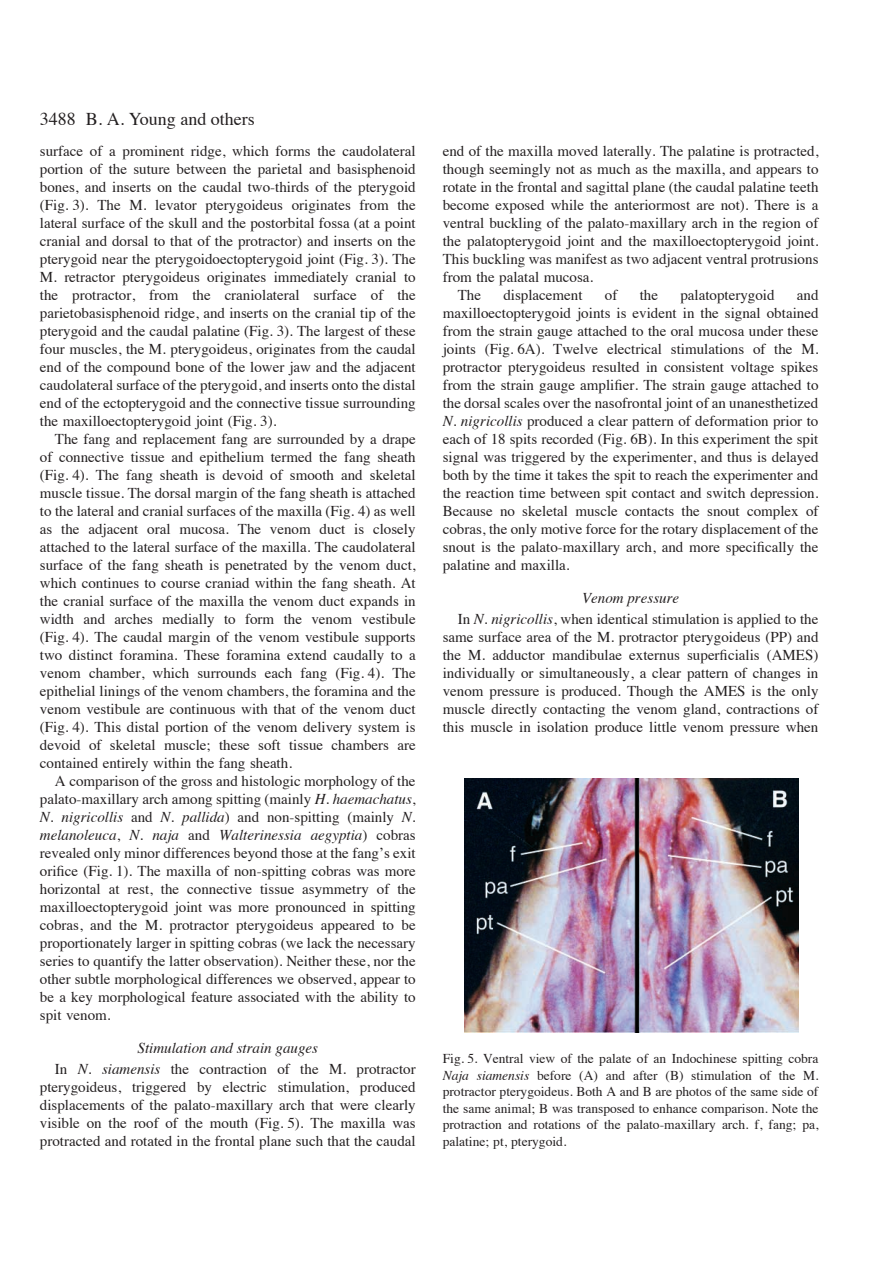
<style>
.page{position:relative;width:893px;height:1263px;background:#fff}
.page>*{position:absolute;margin:0;border:0;box-sizing:border-box;transform-origin:0 0}
.t1{font:18px "Times";color:#231f20}
.t2{font:15px/18px "Times";color:#231f20;text-align:justify}
.t3{font:italic 15px/21px "Times";color:#231f20}
.t4{font:13.5px/16.5px "Times";color:#231f20;text-align:justify}
.s1{color:#fff}
.s2{font-style:italic}
.s3{font-style:normal}
</style>
<div class="page">
<img style="left:464px;top:779px;width:334px;height:253px">
<p class="t1" style="left:86px;top:111px;width:170px">B. A. Young and others</p>
<p class="t1" style="left:40px;top:111px;width:37px">3488</p>
<p class="t2" style="left:40px;top:143px;width:377px">surface of a prominent ridge, which forms the caudolateral portion of the suture between the parietal and basisphenoid bones, and inserts on the caudal two-thirds of the pterygoid (Fig.<span class="s1">·</span>3). The M. levator pterygoideus originates from the lateral surface of the skull and the postorbital fossa (at a point cranial and dorsal to that of the protractor) and inserts on the pterygoid near the pterygoidoectopterygoid joint (Fig.<span class="s1">·</span>3). The M. retractor pterygoideus originates immediately cranial to the protractor, from the craniolateral surface of the parietobasisphenoid ridge, and inserts on the cranial tip of the pterygoid and the caudal palatine (Fig.<span class="s1">·</span>3). The largest of these four muscles, the M. pterygoideus, originates from the caudal end of the compound bone of the lower jaw and the adjacent caudolateral surface of the pterygoid, and inserts onto the distal end of the ectopterygoid and the connective tissue surrounding the maxilloectopterygoid joint (Fig.<span class="s1">·</span>3).</p>
<p class="t2" style="left:40px;top:431px;width:377px;text-indent:15px">The fang and replacement fang are surrounded by a drape of connective tissue and epithelium termed the fang sheath (Fig.<span class="s1">·</span>4). The fang sheath is devoid of smooth and skeletal muscle tissue. The dorsal margin of the fang sheath is attached to the lateral and cranial surfaces of the maxilla (Fig.<span class="s1">·</span>4) as well as the adjacent oral mucosa. The venom duct is closely attached to the lateral surface of the maxilla. The caudolateral surface of the fang sheath is penetrated by the venom duct, which continues to course craniad within the fang sheath. At the cranial surface of the maxilla the venom duct expands in width and arches medially to form the venom vestibule (Fig.<span class="s1">·</span>4). The caudal margin of the venom vestibule supports two distinct foramina. These foramina extend caudally to a venom chamber, which surrounds each fang (Fig.<span class="s1">·</span>4). The epithelial linings of the venom chambers, the foramina and the venom vestibule are continuous with that of the venom duct (Fig.<span class="s1">·</span>4). This distal portion of the venom delivery system is devoid of skeletal muscle; these soft tissue chambers are contained entirely within the fang sheath.</p>
<p class="t2" style="left:40px;top:773px;width:377px;text-indent:15px">A comparison of the gross and histologic morphology of the palato-maxillary arch among spitting (mainly <span class="s2">H. haemachatus</span>, <span class="s2">N. nigricollis</span> and <span class="s2">N. pallida</span>) and non-spitting (mainly <span class="s2">N. melanoleuca</span>, <span class="s2">N. naja</span> and <span class="s2">Walterinessia aegyptia</span>) cobras revealed only minor differences beyond those at the fang’s exit orifice (Fig.<span class="s1">·</span>1). The maxilla of non-spitting cobras was more horizontal at rest, the connective tissue asymmetry of the maxilloectopterygoid joint was more pronounced in spitting cobras, and the M. protractor pterygoideus appeared to be proportionately larger in spitting cobras (we lack the necessary series to quantify the latter observation). Neither these, nor the other subtle morphological differences we observed, appear to be a key morphological feature associated with the ability to spit venom.</p>
<p class="t3" style="left:55px;top:1039px;width:362px;text-indent:83px">Stimulation and strain gauges<br><span class="s3">In</span> N. siamensis <span class="s3">the contraction of the M. protractor</span></p>
<p class="t2" style="left:40px;top:1079px;width:377px">pterygoideus, triggered by electric stimulation, produced displacements of the palato-maxillary arch that were clearly visible on the roof of the mouth (Fig.<span class="s1">·</span>5). The maxilla was protracted and rotated in the frontal plane such that the caudal</p>
<p class="t2" style="left:442px;top:143px;width:377px">end of the maxilla moved laterally. The palatine is protracted,</p>
<p class="t2" style="left:442px;top:161px;width:377px">though seemingly not as much as the maxilla, and appears to</p>
<p class="t2" style="left:442px;top:179px;width:377px">rotate in the frontal and sagittal plane (the caudal palatine teeth</p>
<p class="t2" style="left:442px;top:197px;width:377px">become exposed while the anteriormost are not). There is a</p>
<p class="t2" style="left:442px;top:215px;width:377px">ventral buckling of the palato-maxillary arch in the region of</p>
<p class="t2" style="left:442px;top:233px;width:377px">the palatopterygoid joint and the maxilloectopterygoid joint.</p>
<p class="t2" style="left:442px;top:251px;width:377px">This buckling was manifest as two adjacent ventral protrusions</p>
<p class="t2" style="left:442px;top:269px;width:152px">from the palatal mucosa.</p>
<p class="t2" style="left:457px;top:287px;width:25px">The</p>
<p class="t2" style="left:503px;top:287px;width:81px">displacement</p>
<p class="t2" style="left:605px;top:287px;width:14px">of</p>
<p class="t2" style="left:639px;top:287px;width:20px">the</p>
<p class="t2" style="left:680px;top:287px;width:96px">palatopterygoid</p>
<p class="t2" style="left:442px;top:287px;width:377px;text-indent:354px">and maxilloectopterygoid joints is evident in the signal obtained from the strain gauge attached to the oral mucosa under these joints (Fig.<span class="s1">·</span>6A). Twelve electrical stimulations of the M. protractor pterygoideus resulted in consistent voltage spikes from the strain gauge amplifier. The strain gauge attached to the dorsal scales over the nasofrontal joint of an unanesthetized <span class="s2">N. nigricollis</span> produced a clear pattern of deformation prior to each of 18 spits recorded (Fig.<span class="s1">·</span>6B). In this experiment the spit signal was triggered by the experimenter, and thus is delayed both by the time it takes the spit to reach the experimenter and the reaction time between spit contact and switch depression.<br>Because no skeletal muscle contacts the snout complex of cobras, the only motive force for the rotary displacement of the snout is the palato-maxillary arch, and more specifically the palatine and maxilla.</p>
<p class="t2" style="left:457px;top:589px;width:362px;line-height:21px;text-indent:124px"><span class="s2">Venom pressure<br></span>In <span class="s2">N. nigricollis</span>, when identical stimulation is applied to the</p>
<p class="t2" style="left:442px;top:629px;width:377px">same surface area of the M. protractor pterygoideus (PP) and the M. adductor mandibulae externus superficialis (AMES) individually or simultaneously, a clear pattern of changes in venom pressure is produced. Though the AMES is the only muscle directly contacting the venom gland, contractions of this muscle in isolation produce little venom pressure when</p>
<p class="t4" style="left:442px;top:1052px;width:377px">Fig.<span class="s1">·</span>5. Ventral view of the palate of an Indochinese spitting cobra <span class="s2">Naja siamensis</span> before (A) and after (B) stimulation of the M. protractor pterygoideus. Both A and B are photos of the same side of the same animal; B was transposed to enhance comparison. Note the protraction and rotations of the palato-maxillary arch. f, fang; pa, palatine; pt, pterygoid.</p>
</div>
